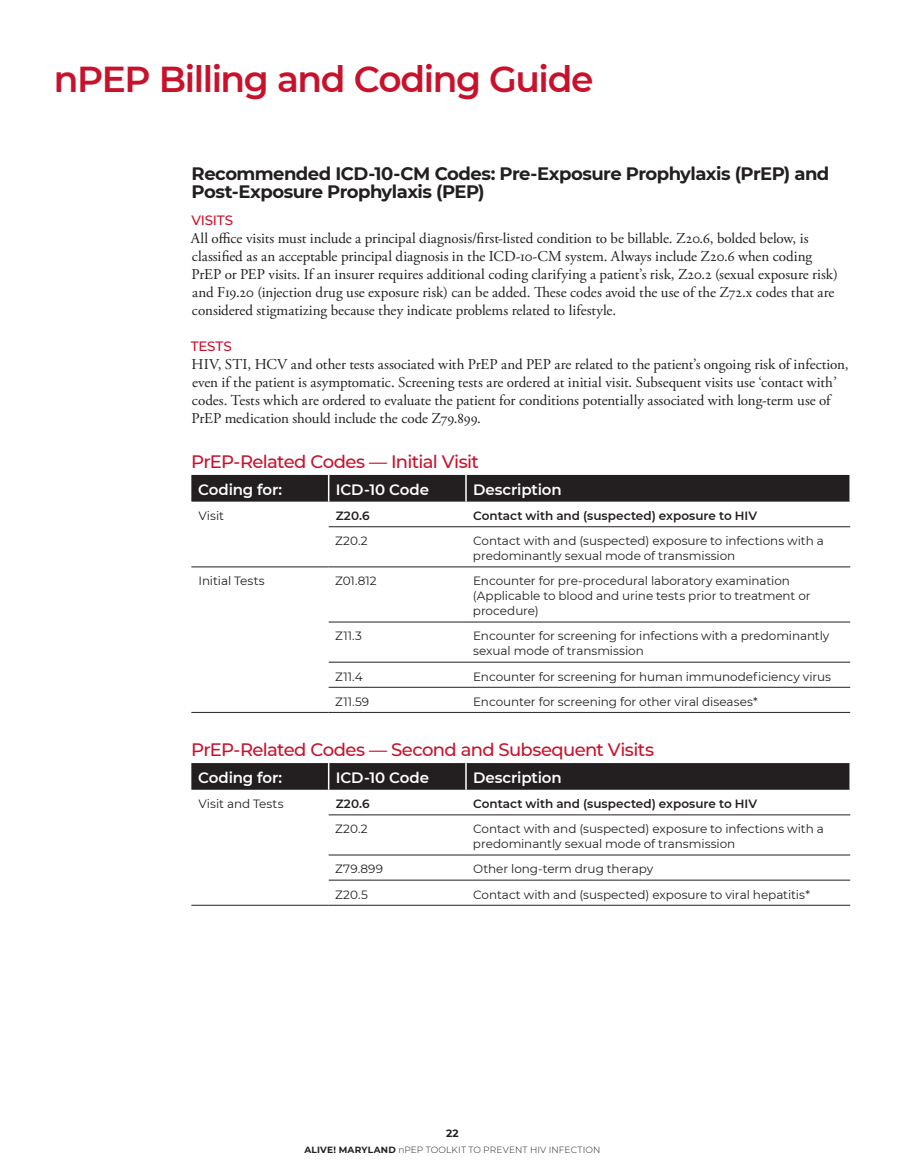
<style>
.page{position:relative;width:905px;height:1175px;background:#fff}
.page>*{position:absolute;margin:0;border:0;box-sizing:border-box;transform-origin:0 0}
.t1{font:600 36px "Montserrat";letter-spacing:-.04em;color:#c8122c}
.t2{font:700 18px/18px "Montserrat";letter-spacing:-.03em;color:#231f20}
.t3{font:500 18px "Montserrat";letter-spacing:-.035em;color:#c8122c}
.t4{font:15px/18px "Adobe Garamond Pro";color:#231f20}
.t5{font:600 15px "Montserrat";letter-spacing:-.01em;color:#fff}
.t6{font:500 13.5px "Montserrat";letter-spacing:-.015em;color:#c8122c}
.t7{font:12px/15px "Montserrat";letter-spacing:-.005em;color:#231f20}
.t8{font:600 12px "Montserrat";color:#231f20}
.t9{font:700 10.5px "Montserrat";color:#231f20}
.t10{font:300 9px "Montserrat";letter-spacing:.02em;color:#231f20}
.s1{font-weight:700}
</style>
<div class="page">
<hr style="left:328px;top:526px;width:138px;height:1px;background:#231f20">
<hr style="left:466px;top:526px;width:384px;height:1px;background:#231f20">
<hr style="left:328px;top:566px;width:138px;height:1px;background:#231f20">
<hr style="left:466px;top:566px;width:384px;height:1px;background:#231f20">
<hr style="left:328px;top:621px;width:138px;height:1px;background:#231f20">
<hr style="left:466px;top:621px;width:384px;height:1px;background:#231f20">
<hr style="left:328px;top:662px;width:138px;height:1px;background:#231f20">
<hr style="left:466px;top:662px;width:384px;height:1px;background:#231f20">
<hr style="left:328px;top:687px;width:138px;height:1px;background:#231f20">
<hr style="left:466px;top:687px;width:384px;height:1px;background:#231f20">
<div style="left:191px;top:475px;width:659px;height:26px;background:#231f20"></div>
<hr style="left:328px;top:712px;width:138px;height:1px;background:#231f20">
<hr style="left:466px;top:712px;width:384px;height:1px;background:#231f20">
<hr style="left:191px;top:566px;width:137px;height:1px;background:#231f20">
<hr style="left:191px;top:712px;width:137px;height:1px;background:#231f20">
<hr style="left:328px;top:854px;width:138px;height:1px;background:#231f20">
<hr style="left:328px;top:879px;width:138px;height:1px;background:#231f20">
<hr style="left:466px;top:879px;width:384px;height:1px;background:#231f20">
<div style="left:191px;top:763px;width:659px;height:26px;background:#231f20"></div>
<hr style="left:328px;top:905px;width:138px;height:1px;background:#231f20">
<hr style="left:466px;top:905px;width:384px;height:1px;background:#231f20">
<hr style="left:191px;top:905px;width:137px;height:1px;background:#231f20">
<hr style="left:466px;top:854px;width:384px;height:1px;background:#231f20">
<hr style="left:328px;top:814px;width:138px;height:1px;background:#231f20">
<hr style="left:466px;top:814px;width:384px;height:1px;background:#231f20">
<h1 class="t1" style="left:54px;top:53px;width:541px">nPEP Billing and Coding Guide</h1>
<p class="t2" style="left:192px;top:164px;width:639px">Recommended ICD-10-CM Codes: Pre-Exposure Prophylaxis (PrEP) and<br>Post-Exposure Prophylaxis (PEP)</p>
<p class="t6" style="left:191px;top:211px;width:43px">VISITS</p>
<p class="t4" style="left:191px;top:230px;width:648px">All office visits must include a principal diagnosis/first-listed condition to be billable. Z20.6, bolded below, is classified as an acceptable principal diagnosis in the ICD-10-CM system. Always include Z20.6 when coding PrEP or PEP visits. If an insurer requires additional coding clarifying a patient’s risk, Z20.2 (sexual exposure risk) and F19.20 (injection drug use exposure risk) can be added. These codes avoid the use of the Z72.x codes that are considered stigmatizing because they indicate problems related to lifestyle.</p>
<p class="t6" style="left:191px;top:337px;width:43px">TESTS</p>
<p class="t4" style="left:191px;top:356px;width:658px">HIV, STI, HCV and other tests associated with PrEP and PEP are related to the patient’s ongoing risk of infection, even if the patient is asymptomatic. Screening tests are ordered at initial visit. Subsequent visits use ‘contact with’ codes. Tests which are ordered to evaluate the patient for conditions potentially associated with long-term use of PrEP medication should include the code Z79.899.</p>
<p class="t3" style="left:191px;top:449px;width:289px">PrEP-Related Codes — Initial Visit</p>
<p class="t5" style="left:198px;top:479px;width:85px">Coding for:</p>
<p class="t5" style="left:336px;top:479px;width:95px">ICD-10 Code</p>
<p class="t5" style="left:473px;top:479px;width:90px">Description</p>
<p class="t7" style="left:198px;top:508px;width:27px">Visit</p>
<p class="t8" style="left:336px;top:507px;width:36px">Z20.6</p>
<p class="t8" style="left:473px;top:507px;width:285px">Contact with and (suspected) exposure to HIV</p>
<p class="t7" style="left:335px;top:533px;width:34px">Z20.2</p>
<p class="t7" style="left:473px;top:533px;width:352px">Contact with and (suspected) exposure to infections with a predominantly sexual mode of transmission</p>
<p class="t7" style="left:198px;top:573px;width:68px">Initial Tests</p>
<p class="t7" style="left:335px;top:573px;width:43px">Z01.812</p>
<p class="t7" style="left:473px;top:573px;width:339px">Encounter for pre-procedural laboratory examination (Applicable to blood and urine tests prior to treatment or procedure)</p>
<p class="t7" style="left:335px;top:628px;width:28px">Z11.3</p>
<p class="t7" style="left:473px;top:628px;width:358px">Encounter for screening for infections with a predominantly sexual mode of transmission</p>
<p class="t7" style="left:335px;top:668px;width:29px">Z11.4</p>
<p class="t7" style="left:473px;top:668px;width:359px">Encounter for screening for human immunodeficiency virus</p>
<p class="t7" style="left:335px;top:693px;width:36px">Z11.59</p>
<p class="t7" style="left:473px;top:693px;width:286px">Encounter for screening for other viral diseases*</p>
<p class="t3" style="left:191px;top:737px;width:464px">PrEP-Related Codes — Second and Subsequent Visits</p>
<p class="t5" style="left:198px;top:767px;width:85px">Coding for:</p>
<p class="t5" style="left:336px;top:767px;width:95px">ICD-10 Code</p>
<p class="t5" style="left:473px;top:767px;width:90px">Description</p>
<p class="t7" style="left:198px;top:796px;width:87px">Visit and Tests</p>
<p class="t8" style="left:336px;top:795px;width:36px">Z20.6</p>
<p class="t8" style="left:473px;top:795px;width:285px">Contact with and (suspected) exposure to HIV</p>
<p class="t7" style="left:335px;top:821px;width:34px">Z20.2</p>
<p class="t7" style="left:473px;top:821px;width:352px">Contact with and (suspected) exposure to infections with a predominantly sexual mode of transmission</p>
<p class="t7" style="left:335px;top:861px;width:49px">Z79.899</p>
<p class="t7" style="left:473px;top:861px;width:182px">Other long-term drug therapy</p>
<p class="t7" style="left:335px;top:886px;width:34px">Z20.5</p>
<p class="t7" style="left:473px;top:886px;width:338px">Contact with and (suspected) exposure to viral hepatitis*</p>
<p class="t9" style="left:446px;top:1125px;width:14px">22</p>
<p class="t10" style="left:304px;top:1143px;width:298px"><span class="s1">ALIVE! MARYLAND</span> nPEP TOOLKIT TO PREVENT HIV INFECTION</p>
</div>
